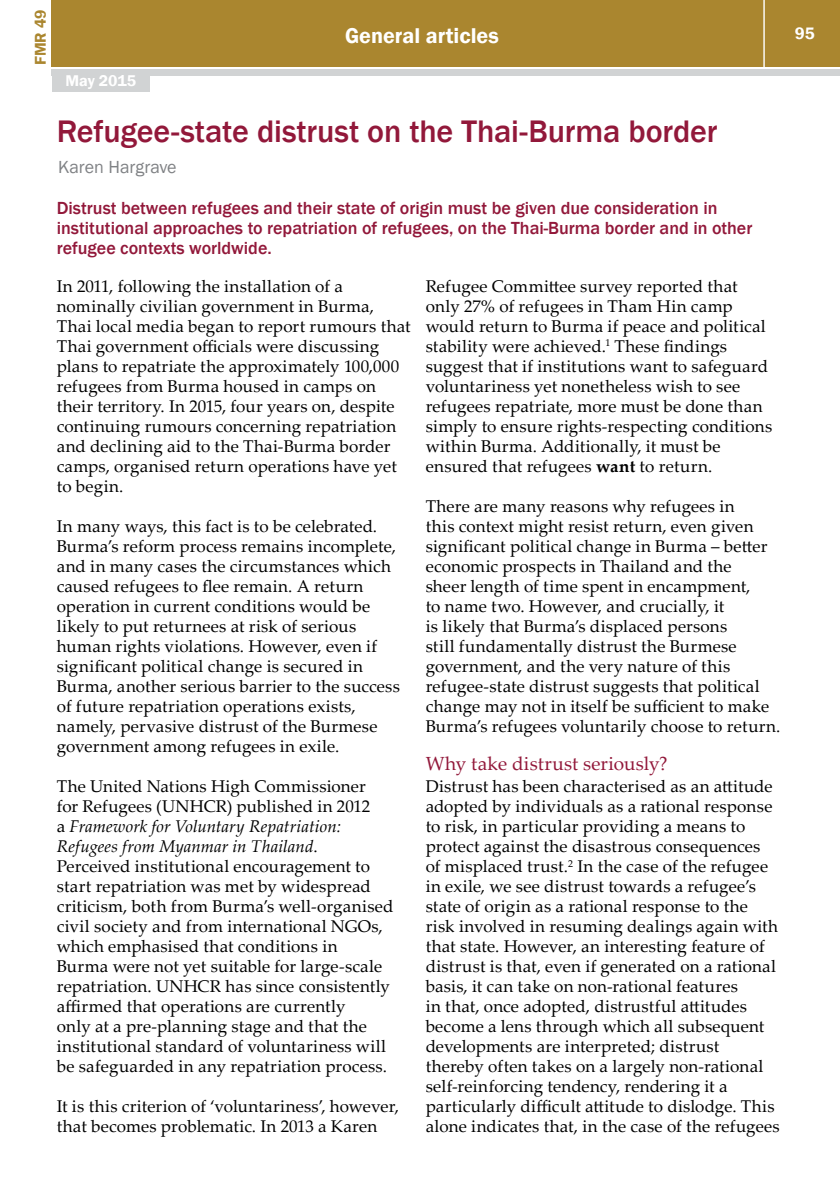
<style>
.page{position:relative;width:840px;height:1191px;background:#fff}
.page>*{position:absolute;margin:0;border:0;box-sizing:border-box;transform-origin:0 0}
.t1{font:500 32px "Franklin Gothic";letter-spacing:-.005em;color:#92183a}
.t2{font:600 22px "Franklin Gothic";color:#fff}
.t3{font:19px "Palatino Linotype";letter-spacing:.01em;color:#92183a}
.t4{font:500 18px/20px "Franklin Gothic";color:#92183a}
.t5{font:18px "Franklin Gothic";color:#808285}
.t6{font:17px/20px "Palatino Linotype";letter-spacing:.01em;color:#000}
.t7{font:600 17px "Franklin Gothic";color:#fff}
.t8{font:600 16px "Franklin Gothic";color:#fff}
.t9{font:600 16px "Franklin Gothic";color:#aa862f}
.s1{font-style:italic}
.s2{font-weight:700}
</style>
<div class="page">
<div style="left:52px;top:0;width:787px;height:66px;background:#aa862f"></div>
<div style="left:52px;top:69px;width:787px;height:6px;background:#d1d3d4"></div>
<hr style="left:763px;top:0;width:1px;height:68px;background:#fff">
<div style="left:52px;top:74px;width:98px;height:18px;background:#d1d3d4"></div>
<p class="t9" style="left:31px;top:65px;width:57px;rotate:-90deg">FMR 49</p>
<p class="t2" style="left:345px;top:22px;width:155px">General articles</p>
<p class="t7" style="left:794px;top:23px;width:21px">95</p>
<p class="t8" style="left:65px;top:71px;width:72px">May 2015</p>
<h1 class="t1" style="left:57px;top:111px;width:662px">Refugee-state distrust on the Thai-Burma border</h1>
<p class="t5" style="left:58px;top:156px;width:120px">Karen Hargrave</p>
<p class="t4" style="left:57px;top:198px;width:696px">Distrust between refugees and their state of origin must be given due consideration in institutional approaches to repatriation of refugees, on the Thai-Burma border and in other refugee contexts worldwide.</p>
<p class="t6" style="left:57px;top:276px;width:355px">In 2011, following the installation of a nominally civilian government in Burma, Thai local media began to report rumours that Thai government officials were discussing plans to repatriate the approximately 100,000 refugees from Burma housed in camps on their territory. In 2015, four years on, despite continuing rumours concerning repatriation and declining aid to the Thai-Burma border camps, organised return operations have yet to begin.</p>
<p class="t6" style="left:57px;top:515px;width:344px">In many ways, this fact is to be celebrated.<br>Burma’s reform process remains incomplete, and in many cases the circumstances which caused refugees to flee remain. A return operation in current conditions would be likely to put returnees at risk of serious human rights violations. However, even if significant political change is secured in Burma, another serious barrier to the success of future repatriation operations exists, namely, pervasive distrust of the Burmese government among refugees in exile.</p>
<p class="t6" style="left:57px;top:775px;width:338px">The United Nations High Commissioner<br>for Refugees (UNHCR) published in 2012<br>a <span class="s1">Framework for Voluntary Repatriation:<br>Refugees from Myanmar in Thailand</span>.<br>Perceived institutional encouragement to start repatriation was met by widespread criticism, both from Burma’s well-organised civil society and from international NGOs, which emphasised that conditions in Burma were not yet suitable for large-scale repatriation. UNHCR has since consistently affirmed that operations are currently<br>only at a pre-planning stage and that the institutional standard of voluntariness will be safeguarded in any repatriation process.</p>
<p class="t6" style="left:57px;top:1095px;width:343px">It is this criterion of ‘voluntariness’, however, that becomes problematic. In 2013 a Karen</p>
<p class="t6" style="left:425px;top:275px;width:348px">Refugee Committee survey reported that only 27% of refugees in Tham Hin camp would return to Burma if peace and political stability were achieved.<sup>1</sup> These findings suggest that if institutions want to safeguard voluntariness yet nonetheless wish to see refugees repatriate, more must be done than simply to ensure rights-respecting conditions within Burma. Additionally, it must be ensured that refugees <span class="s2">want</span> to return.</p>
<p class="t6" style="left:425px;top:496px;width:356px">There are many reasons why refugees in<br>this context might resist return, even given significant political change in Burma – better economic prospects in Thailand and the<br>sheer length of time spent in encampment,<br>to name two. However, and crucially, it<br>is likely that Burma’s displaced persons<br>still fundamentally distrust the Burmese government, and the very nature of this refugee-state distrust suggests that political change may not in itself be sufficient to make Burma’s refugees voluntarily choose to return.</p>
<p class="t3" style="left:425px;top:750px;width:243px">Why take distrust seriously?</p>
<p class="t6" style="left:425px;top:776px;width:355px">Distrust has been characterised as an attitude adopted by individuals as a rational response to risk, in particular providing a means to protect against the disastrous consequences<br>of misplaced trust.<sup>2</sup> In the case of the refugee in exile, we see distrust towards a refugee’s state of origin as a rational response to the risk involved in resuming dealings again with that state. However, an interesting feature of distrust is that, even if generated on a rational basis, it can take on non-rational features<br>in that, once adopted, distrustful attitudes become a lens through which all subsequent developments are interpreted; distrust thereby often takes on a largely non-rational self-reinforcing tendency, rendering it a particularly difficult attitude to dislodge. This alone indicates that, in the case of the refugees</p>
</div>
